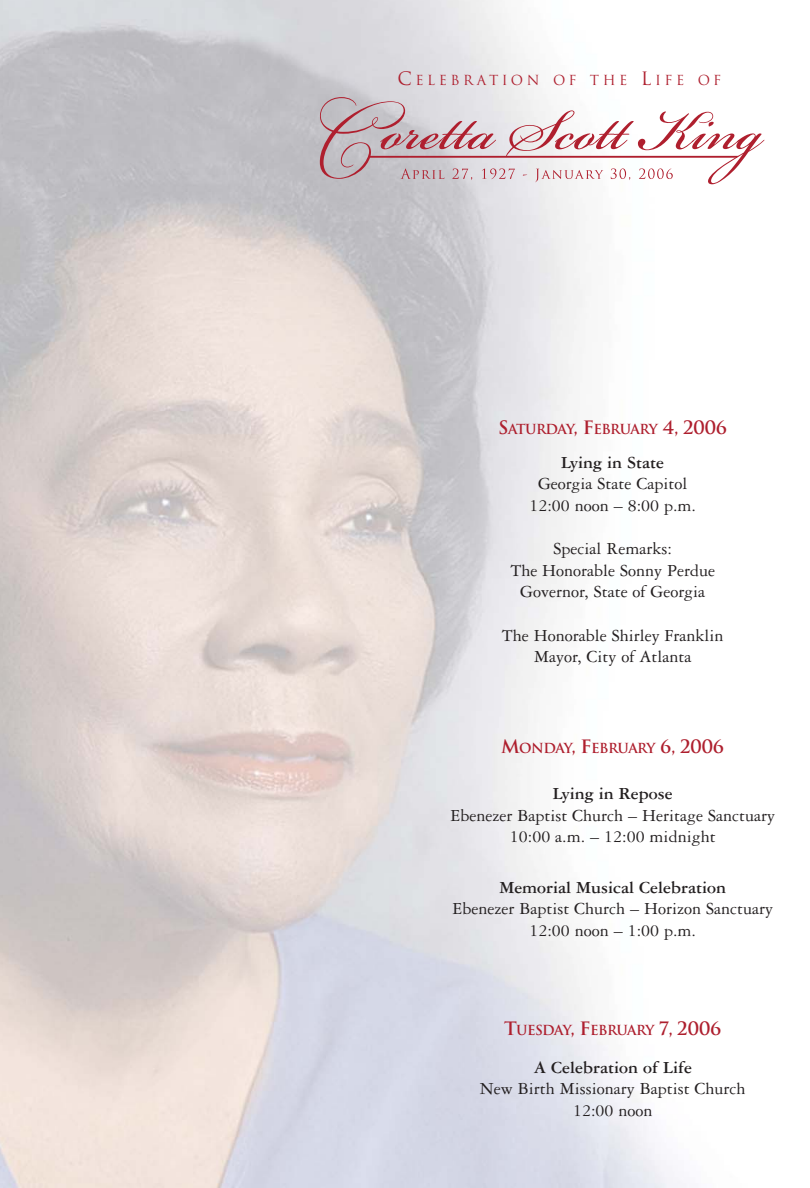
<style>
.page{position:relative;width:810px;height:1188px;background:#fff}
.page>*{position:absolute;margin:0;border:0;box-sizing:border-box;transform-origin:0 0}
.t1{font:18px/21.6px "Garamond Three";color:#231f20;text-align:center}
.t2{font:700 18px "Garamond Three";color:#231f20}
.t3{font:700 13.5px "Trajan";letter-spacing:-.045em;color:#ae1f2e}
.t4{font:13.5px "Trajan";letter-spacing:.26em;color:#ae1f2e}
.s1{font-size:18px}
</style>
<div class="page">
<svg style="left:320px;top:97px;width:444px;height:87px"></svg>
<p class="t4" style="left:398px;top:73px;width:325px"><span class="s1">C</span>ELEBRATION OF THE <span class="s1">L</span>IFE OF</p>
<p class="t3" style="left:498px;top:422px;width:230px"><span class="s1">S</span>ATURDAY<span class="s1">, F</span>EBRUARY <span class="s1">4, 2006</span></p>
<p class="t2" style="left:561px;top:456px;width:104px">Lying in State</p>
<p class="t1" style="left:529px;top:475px;width:168px">Georgia State Capitol<br>12:00 noon – 8:00 p.m.</p>
<p class="t1" style="left:510px;top:540px;width:206px">Special Remarks:<br>The Honorable Sonny Perdue<br>Governor, State of Georgia</p>
<p class="t1" style="left:502px;top:626px;width:223px">The Honorable Shirley Franklin<br>Mayor, City of Atlanta</p>
<p class="t3" style="left:501px;top:740px;width:225px"><span class="s1">M</span>ONDAY<span class="s1">, F</span>EBRUARY <span class="s1">6, 2006</span></p>
<p class="t2" style="left:553px;top:787px;width:121px">Lying in Repose</p>
<p class="t1" style="left:450px;top:806px;width:326px">Ebenezer Baptist Church – Heritage Sanctuary<br>10:00 a.m. – 12:00 midnight</p>
<p class="t2" style="left:499px;top:881px;width:228px">Memorial Musical Celebration</p>
<p class="t1" style="left:452px;top:900px;width:322px">Ebenezer Baptist Church – Horizon Sanctuary<br>12:00 noon – 1:00 p.m.</p>
<p class="t3" style="left:504px;top:1023px;width:219px"><span class="s1">T</span>UESDAY<span class="s1">, F</span>EBRUARY <span class="s1">7, 2006</span></p>
<p class="t2" style="left:533px;top:1061px;width:160px">A Celebration of Life</p>
<p class="t1" style="left:480px;top:1080px;width:267px">New Birth Missionary Baptist Church<br>12:00 noon</p>
</div>
